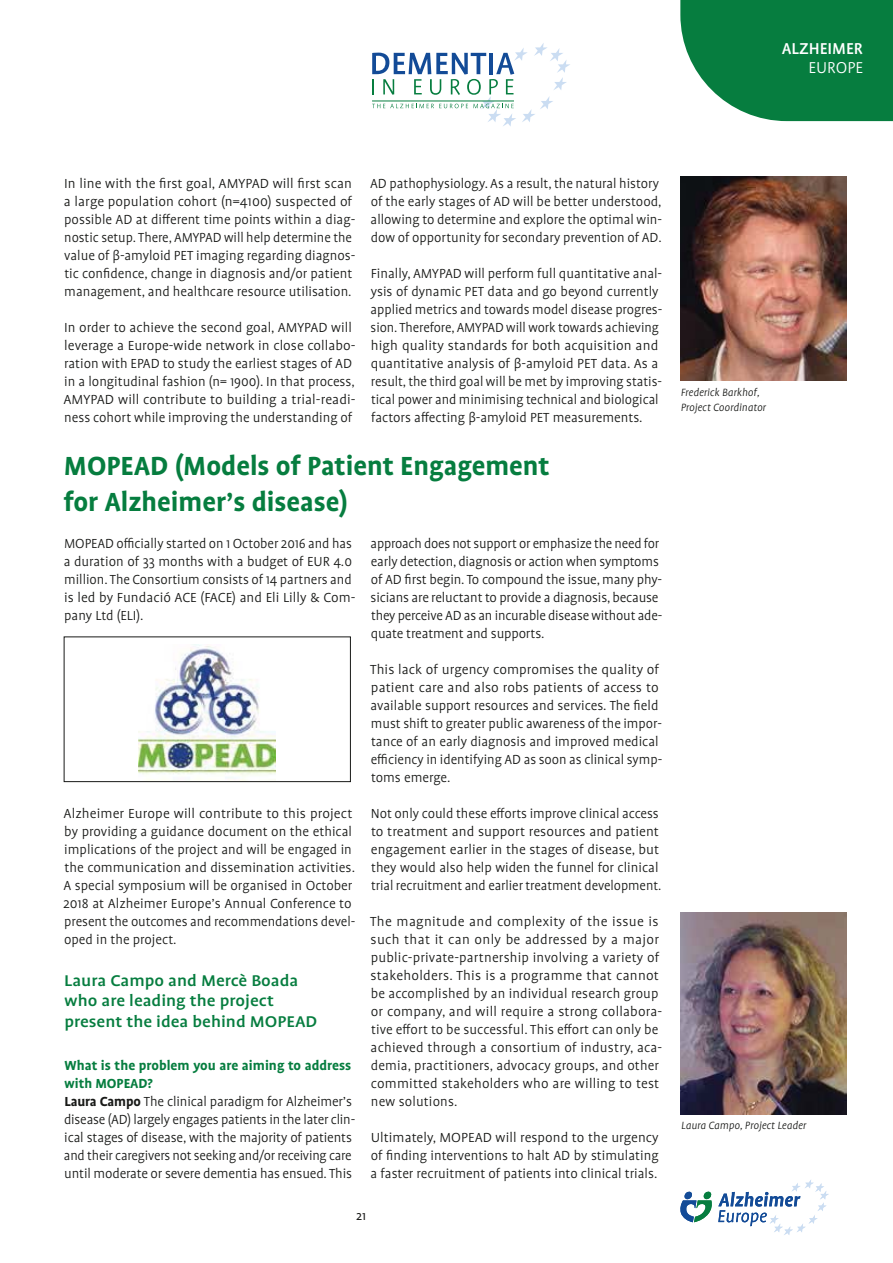
<style>
.page{position:relative;width:893px;height:1263px;background:#fff}
.page>*{position:absolute;margin:0;border:0;box-sizing:border-box;transform-origin:0 0}
.t1{font:700 30px/36px "Profile Pro";color:#067d3f}
.t2{font:500 18px "Profile Pro";color:#fff}
.t3{font:300 18px "Profile Pro";color:#fff}
.t4{font:500 17.85px/20.5px "Profile Pro";color:#067d3f;scale:1.1 1}
.t5{font:300 15px/18px "Profile Pro";color:#181917}
.t6{font:13.5px "Profile Pro";color:#181917}
.t7{font:italic 300 12px/15px "Profile Pro";color:#181917}
.s1{font-weight:700;color:#067d3f}
.s2{font-weight:700}
</style>
<div class="page">
<svg style="left:680px;top:0;width:213px;height:121px;background:#1f8a52"></svg>
<svg style="left:372px;top:43px;width:198px;height:83px"></svg>
<hr style="left:372px;top:101px;width:142px;height:1px;background:#067d3f">
<svg style="left:718px;top:1180px;width:111px;height:55px"></svg>
<svg style="left:680px;top:1191px;width:32px;height:31px"></svg>
<img style="left:139px;top:644px;width:137px;height:136px">
<div style="left:64px;top:637px;width:287px;height:145px;border:1px solid #181917"></div>
<img style="left:680px;top:177px;width:166px;height:204px">
<img style="left:680px;top:912px;width:166px;height:202px">
<p class="t2" style="left:782px;top:41px;width:83px">ALZHEIMER</p>
<p class="t3" style="left:808px;top:60px;width:56px">EUROPE</p>
<p class="t5" style="left:64px;top:176px;width:293px">In line with the first goal, AMYPAD will first scan a large population cohort (n=4100) suspected of possible AD at different time points within a diag&shy;nostic setup. There, AMYPAD will help determine the value of β-amyloid PET imaging regarding diagnos&shy;tic confidence, change in diagnosis and/or patient management, and healthcare resource utilisation.</p>
<p class="t5" style="left:63px;top:320px;width:294px">In order to achieve the second goal, AMYPAD will leverage a Europe-wide network in close collabo&shy;ration with EPAD to study the earliest stages of AD in a longitudinal fashion (n= 1900). In that process, AMYPAD will contribute to building a trial-readi&shy;ness cohort while improving the understanding of</p>
<p class="t5" style="left:370px;top:176px;width:293px">AD pathophysiology. As a result, the natural history of the early stages of AD will be better understood, allowing to determine and explore the optimal win&shy;dow of opportunity for secondary prevention of AD.</p>
<p class="t5" style="left:371px;top:266px;width:293px">Finally, AMYPAD will perform full quantitative anal&shy;ysis of dynamic PET data and go beyond currently applied metrics and towards model disease progres&shy;sion. Therefore, AMYPAD will work towards achieving high quality standards for both acquisition and quantitative analysis of β-amyloid PET data. As a result, the third goal will be met by improving statis&shy;tical power and minimising technical and biological factors affecting β-amyloid PET measurements.</p>
<h1 class="t1" style="left:64px;top:450px;width:487px">MOPEAD (Models of Patient Engagement for Alzheimer’s disease)</h1>
<p class="t5" style="left:64px;top:536px;width:293px">MOPEAD officially started on 1 October 2016 and has a duration of 33 months with a budget of EUR 4.0 million. The Consortium consists of 14 partners and is led by Fundació ACE (FACE) and Eli Lilly &amp; Com&shy;pany Ltd (ELI).</p>
<p class="t5" style="left:371px;top:536px;width:293px">approach does not support or emphasize the need for early detection, diagnosis or action when symptoms of AD first begin. To compound the issue, many phy&shy;sicians are reluctant to provide a diagnosis, because they perceive AD as an incurable disease without ade&shy;quate treatment and supports.</p>
<p class="t5" style="left:370px;top:662px;width:294px">This lack of urgency compromises the quality of patient care and also robs patients of access to available support resources and services. The field must shift to greater public awareness of the impor&shy;tance of an early diagnosis and improved medical efficiency in identifying AD as soon as clinical symp&shy;toms emerge.</p>
<p class="t5" style="left:371px;top:806px;width:292px">Not only could these efforts improve clinical access to treatment and support resources and patient engagement earlier in the stages of disease, but they would also help widen the funnel for clinical trial recruitment and earlier treatment development.</p>
<p class="t5" style="left:370px;top:914px;width:294px">The magnitude and complexity of the issue is such that it can only be addressed by a major public-private-partnership involving a variety of stakeholders. This is a programme that cannot be accomplished by an individual research group or company, and will require a strong collabora&shy;tive effort to be successful. This effort can only be achieved through a consortium of industry, aca&shy;demia, practitioners, advocacy groups, and other committed stakeholders who are willing to test new solutions.</p>
<p class="t5" style="left:371px;top:1130px;width:290px;text-align:justify">Ultimately, MOPEAD will respond to the urgency of finding interventions to halt AD by stimulating a faster recruitment of patients into clinical trials.</p>
<p class="t5" style="left:63px;top:806px;width:294px">Alzheimer Europe will contribute to this project by providing a guidance document on the ethical implications of the project and will be engaged in the communication and dissemination activities.<br>A special symposium will be organised in October 2018 at Alzheimer Europe’s Annual Conference to present the outcomes and recommendations devel&shy;oped in the project.</p>
<p class="t4" style="left:64px;top:971px;width:232px">Laura Campo and Mercè Boada who are leading the project present the idea behind MOPEAD</p>
<p class="t5" style="left:64px;top:1058px;width:293px"><span class="s1">What is the problem you are aiming to address with MOPEAD?<br></span><span class="s2">Laura Campo</span> The clinical paradigm for Alzheimer’s disease (AD) largely engages patients in the later clin&shy;ical stages of disease, with the majority of patients and their caregivers not seeking and/or receiving care until moderate or severe dementia has ensued. This</p>
<p class="t6" style="left:356px;top:1211px;width:11px">21</p>
<p class="t7" style="left:681px;top:384px;width:87px">Frederick Barkhof,<br>Project Coordinator</p>
<p class="t7" style="left:681px;top:1117px;width:127px">Laura Campo, Project Leader</p>
</div>
